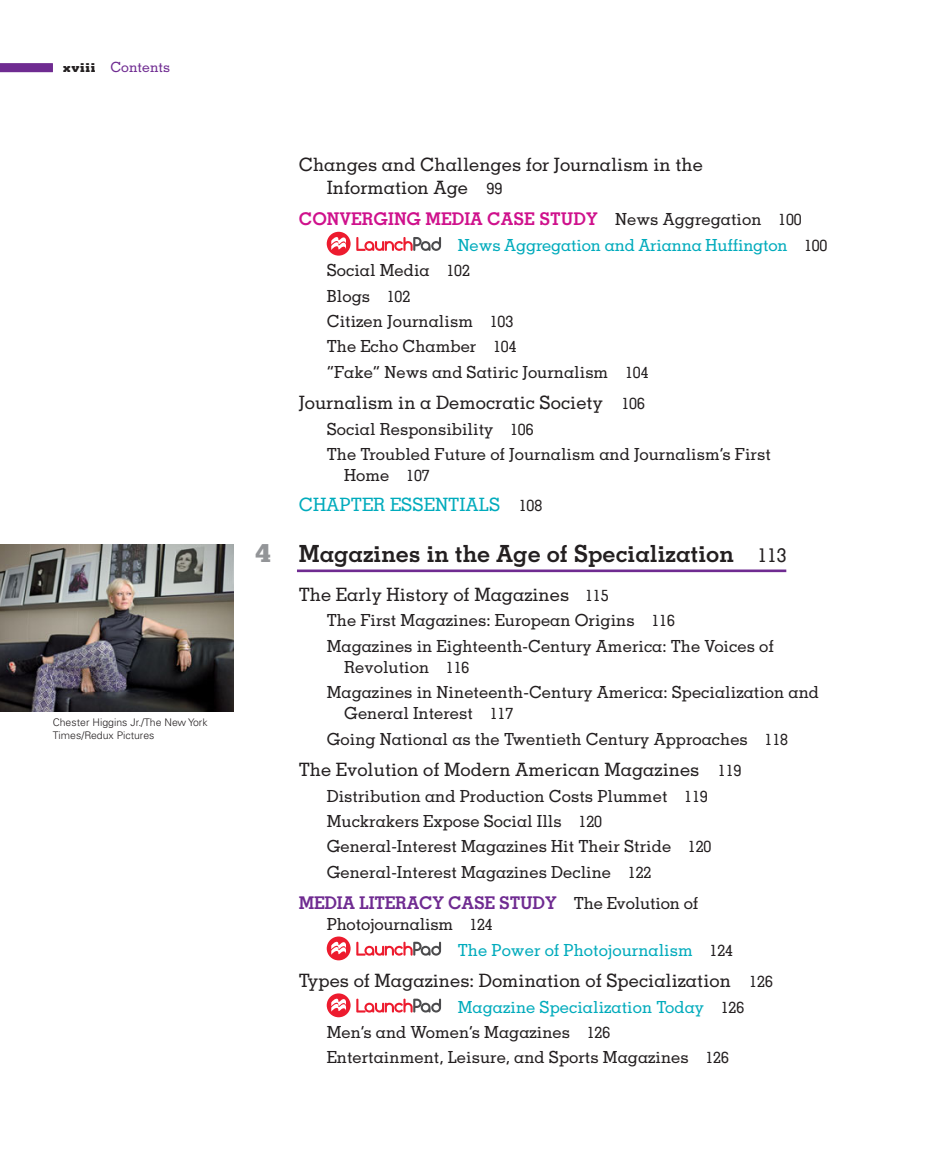
<style>
.page{position:relative;width:930px;height:1151px;background:#fff}
.page>*{position:absolute;margin:0;border:0;box-sizing:border-box;transform-origin:0 0}
.t1{font:700 23.62px "Memphis LT Std";color:#231f20}
.t2{font:500 18.38px/22.8px "Memphis LT Std";color:#231f20}
.t3{font:500 18.38px "Memphis LT Std";color:#00abbc}
.t4{font:700 17.5px "Memphis LT Std";color:#cf118c}
.t5{font:700 17.5px "Memphis LT Std";letter-spacing:-.01em;color:#6f2b91}
.t6{font:500 16.62px/25.4px "Memphis LT Std";color:#231f20}
.t7{font:500 16.62px/25.4px "Memphis LT Std";color:#00abbc}
.t8{font:500 14px "Memphis LT Std";color:#6f2b91}
.t9{font:300 10.5px/13.1px "Univers LT Std";color:#231f20}
.s1{font-weight:800;font-size:12.25px;color:#231f20}
.s2{font-size:15.75px}
.s3{font-weight:500;font-size:16.62px;color:#231f20}
.s4{font-weight:500;font-size:15.75px;color:#231f20}
.s5{color:#00abbc}
.s6{font-size:15.75px;color:#231f20}
.s7{font-weight:800;font-size:25.38px;color:#939598}
.s8{font-weight:500;font-size:19.25px}
.s9{color:#231f20}
</style>
<div class="page">
<div style="left:0;top:63px;width:53px;height:9px;background:#6f2b91"></div>
<hr style="left:297px;top:569px;width:489px;height:3px;background:#6f2b91">
<div style="left:327px;top:232px;width:24px;height:23px;background:#ed1b2e;border-radius:50%"></div>
<svg style="left:331px;top:237px;width:15px;height:13px"></svg>
<svg style="left:356px;top:237px;width:85px;height:14px"></svg>
<div style="left:327px;top:936px;width:24px;height:24px;background:#ed1b2e;border-radius:50%"></div>
<svg style="left:331px;top:939px;width:15px;height:16px"></svg>
<svg style="left:356px;top:941px;width:85px;height:14px"></svg>
<div style="left:327px;top:993px;width:24px;height:24px;background:#ed1b2e;border-radius:50%"></div>
<svg style="left:331px;top:998px;width:15px;height:14px"></svg>
<svg style="left:356px;top:998px;width:85px;height:14px"></svg>
<img style="left:0;top:544px;width:234px;height:167px">
<p class="t8" style="left:63px;top:61px;width:108px"><span class="s1">xviii</span> Contents</p>
<p class="t9" style="left:53px;top:716px;width:156px">Chester Higgins Jr./The New York<br>Times/Redux Pictures</p>
<p class="t2" style="left:327px;top:154px;width:378px;text-indent:-28px">Changes and Challenges for Journalism in the<br>Information Age <span class="s2">99</span></p>
<p class="t4" style="left:299px;top:211px;width:505px">CONVERGING MEDIA CASE STUDY <span class="s3">News Aggregation</span> <span class="s4">100</span></p>
<p class="t6" style="left:327px;top:233px;width:502px;text-indent:131px"><span class="s5">News Aggregation and Arianna Huffington</span> <span class="s2">100<br></span>Social Media <span class="s2">102<br></span>Blogs <span class="s2">102<br></span>Citizen Journalism <span class="s2">103<br></span>The Echo Chamber <span class="s2">104<br></span>“Fake” News and Satiric Journalism <span class="s2">104</span></p>
<p class="t2" style="left:299px;top:392px;width:348px">Journalism in a Democratic Society <span class="s2">106</span></p>
<p class="t6" style="left:327px;top:417px;width:446px">Social Responsibility <span class="s2">106<br></span>The Troubled Future of Journalism and Journalism’s First</p>
<p class="t6" style="left:344px;top:463px;width:87px">Home <span class="s2">107</span></p>
<p class="t3" style="left:299px;top:495px;width:245px">CHAPTER ESSENTIALS <span class="s6">108</span></p>
<h1 class="t1" style="left:255px;top:541px;width:533px"><span class="s7">4</span> Magazines in the Age of Specialization <span class="s8">113</span></h1>
<p class="t2" style="left:299px;top:584px;width:311px">The Early History of Magazines <span class="s2">115</span></p>
<p class="t6" style="left:327px;top:608px;width:449px">The First Magazines: European Origins <span class="s2">116<br></span>Magazines in Eighteenth-Century America: The Voices of</p>
<p class="t6" style="left:327px;top:655px;width:494px;text-indent:17px">Revolution <span class="s2">116<br></span>Magazines in Nineteenth-Century America: Specialization and</p>
<p class="t6" style="left:327px;top:701px;width:463px;text-indent:17px">General Interest <span class="s2">117<br></span>Going National as the Twentieth Century Approaches <span class="s2">118</span></p>
<p class="t2" style="left:299px;top:759px;width:444px">The Evolution of Modern American Magazines <span class="s2">119</span></p>
<p class="t6" style="left:327px;top:783px;width:386px">Distribution and Production Costs Plummet <span class="s2">119<br></span>Muckrakers Expose Social Ills <span class="s2">120<br></span>General-Interest Magazines Hit Their Stride <span class="s2">120<br></span>General-Interest Magazines Decline <span class="s2">122</span></p>
<p class="t5" style="left:299px;top:894px;width:401px">MEDIA LITERACY CASE STUDY <span class="s3">The Evolution of</span></p>
<p class="t7" style="left:458px;top:912px;width:277px;text-indent:-131px"><span class="s9">Photojournalism</span> <span class="s6">124<br></span>The Power of Photojournalism <span class="s6">124</span></p>
<p class="t2" style="left:299px;top:970px;width:476px">Types of Magazines: Domination of Specialization <span class="s2">126</span></p>
<p class="t6" style="left:327px;top:994px;width:419px;text-indent:131px"><span class="s5">Magazine Specialization Today</span> <span class="s2">126<br></span>Men’s and Women’s Magazines <span class="s2">126<br></span>Entertainment, Leisure, and Sports Magazines <span class="s2">126</span></p>
</div>
